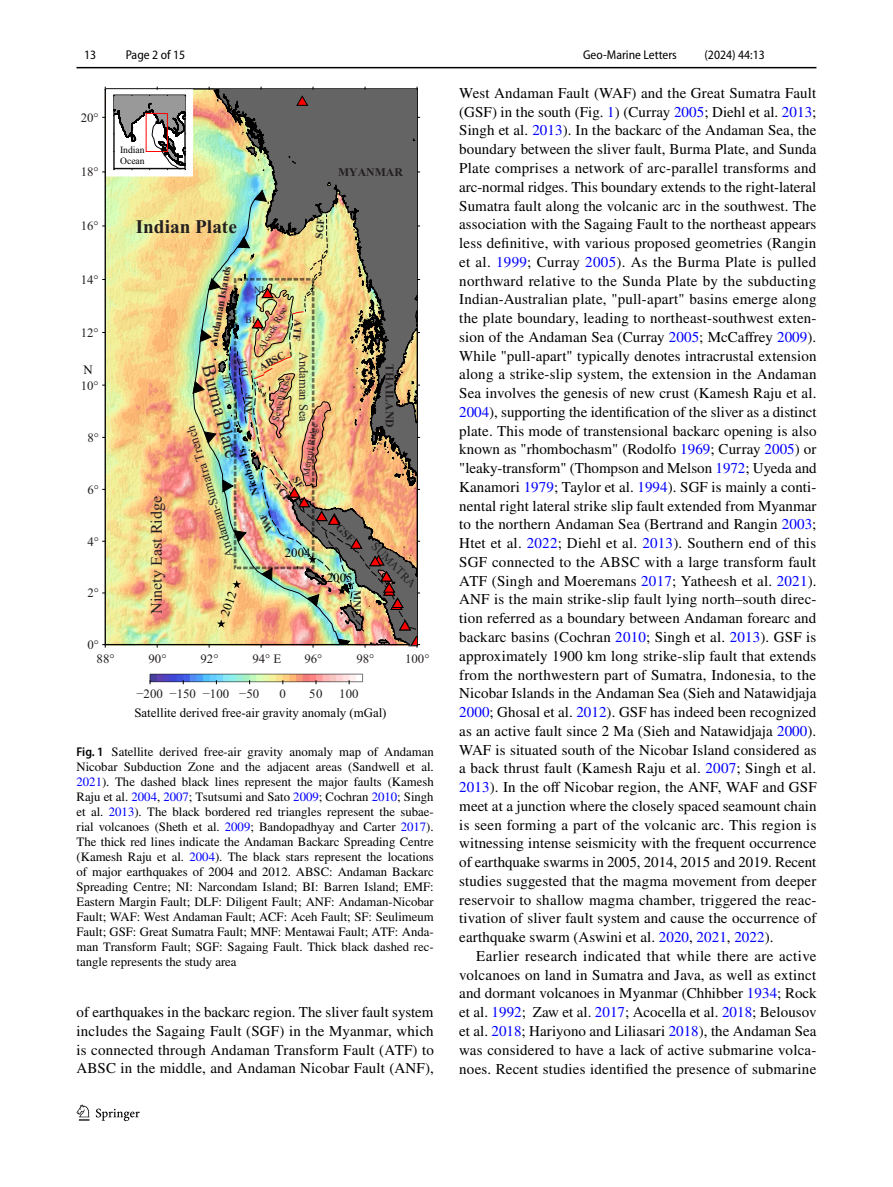
<style>
.page{position:relative;width:893px;height:1187px;background:#fff}
.page>*{position:absolute;margin:0;border:0;box-sizing:border-box;transform-origin:0 0}
.t1{font:700 19.2px "Times New Roman";color:#231f20}
.t2{font:19.2px "Times New Roman PSMT2";color:#231f20}
.t3{font:16.05px "Times New Roman PSMT2";color:#231f20}
.t4{font:15px/18.8px "STIX";letter-spacing:.01em;color:#000;text-align:justify}
.t5{font:12.9px "Times New Roman PSMT2";color:#000}
.t6{font:12.9px "Times New Roman";color:#231f20}
.t7{font:12.9px "Times New Roman PSMT2";color:#231f20}
.t8{font:12.75px/15px "STIX";color:#000;text-align:justify}
.t9{font:semi-condensed 12.75px "Myriad Pro";color:#000}
.t10{font:12.45px "Times New Roman PSMT2";color:#231f20}
.t11{font:700 11.7px "Times New Roman";color:#231f20}
.t12{font:11.7px "Times New Roman PSMT2";color:#231f20}
.t13{font:700 10.65px "Times New Roman";color:#231f20}
.t14{font:700 10.65px "Times New Roman";color:#000}
.t15{font:9.75px "Times New Roman PSMT2";color:#231f20}
.t16{font:9.6px "Times New Roman PSMT2";color:#231f20}
.t17{font:9.6px/11.6px "Times New Roman PSMT2";color:#000}
.s1{font-family:"Myriad Pro";font-weight:600;font-stretch:semi-condensed}
.s2{color:#00f}
</style>
<div class="page">
<hr style="left:77px;top:67px;width:739px;height:1px;background:#000">
<svg style="left:77px;top:1104px;width:12px;height:16px"></svg>
<svg style="left:96px;top:1108px;width:44px;height:12px"></svg>
<img style="left:105px;top:646px;width:313px;height:38px">
<svg style="left:104px;top:88px;width:110px;height:558px;background:#eed490"></svg>
<svg style="left:214px;top:88px;width:204px;height:558px;background:#73756b"></svg>
<svg style="left:193px;top:194px;width:148px;height:451px;background:#bab485"></svg>
<svg style="left:254px;top:189px;width:13px;height:13px"></svg>
<svg style="left:337px;top:638px;width:14px;height:7px"></svg>
<svg style="left:228px;top:313px;width:190px;height:319px;background:#b28f70"></svg>
<svg style="left:217px;top:619px;width:9px;height:8px"></svg>
<svg style="left:295px;top:87px;width:19px;height:19px"></svg>
<svg style="left:398px;top:619px;width:22px;height:28px"></svg>
<svg style="left:113px;top:87px;width:74px;height:83px"></svg>
<img style="left:192px;top:213px;width:212px;height:397px">
<p class="t9" style="left:84px;top:48px;width:14px">13</p>
<p class="t9" style="left:126px;top:48px;width:61px">Page 2 of 15</p>
<p class="t9" style="left:583px;top:48px;width:95px">Geo-Marine Letters</p>
<p class="t9" style="left:704px;top:48px;width:62px">(2024) 44:13</p>
<p class="t6" style="left:81px;top:113px;width:19px">20°</p>
<p class="t6" style="left:81px;top:167px;width:19px">18°</p>
<p class="t6" style="left:81px;top:221px;width:19px">16°</p>
<p class="t6" style="left:81px;top:275px;width:19px">14°</p>
<p class="t6" style="left:81px;top:328px;width:19px">12°</p>
<p class="t5" style="left:84px;top:365px;width:11px">N</p>
<p class="t6" style="left:81px;top:380px;width:19px">10°</p>
<p class="t6" style="left:87px;top:433px;width:13px">8°</p>
<p class="t6" style="left:87px;top:485px;width:13px">6°</p>
<p class="t6" style="left:87px;top:536px;width:13px">4°</p>
<p class="t6" style="left:87px;top:588px;width:13px">2°</p>
<p class="t6" style="left:87px;top:640px;width:13px">0°</p>
<p class="t17" style="left:120px;top:145px;width:26px">Indian<br>Ocean</p>
<p class="t1" style="left:136px;top:212px;width:103px">Indian Plate</p>
<p class="t11" style="left:338px;top:163px;width:66px">MYANMAR</p>
<p class="t3" style="left:151px;top:613px;width:119px;rotate:-90deg">Ninety East Ridge</p>
<p class="t13" style="left:206px;top:344px;width:82px;rotate:-80deg">Andaman Islands</p>
<p class="t16" style="left:254px;top:287px;width:12px">NI</p>
<p class="t16" style="left:246px;top:316px;width:11px">BI</p>
<p class="t15" style="left:257px;top:347px;width:50px;rotate:-60deg">Alcock Rise</p>
<p class="t13" style="left:256px;top:361px;width:30px;rotate:-30deg">ABSC</p>
<p class="t10" style="left:308px;top:352px;width:71px;rotate:90deg">Andaman Sea</p>
<p class="t2" style="left:215px;top:363px;width:97px;rotate:75deg">Burma Plate</p>
<p class="t15" style="left:272px;top:420px;width:48px;rotate:-75deg">Sewell Rise</p>
<p class="t16" style="left:302px;top:475px;width:55px;rotate:-80deg">Mergui Ridge</p>
<p class="t7" style="left:226px;top:558px;width:138px;rotate:-107deg">Andaman-Sumatra Trench</p>
<p class="t14" style="left:248px;top:497px;width:52px;rotate:-108deg">Nicobar Is.</p>
<p class="t5" style="left:285px;top:547px;width:27px">2004</p>
<p class="t5" style="left:220px;top:614px;width:27px;rotate:-71deg">2012</p>
<p class="t5" style="left:327px;top:573px;width:27px">2005</p>
<p class="t13" style="left:365px;top:590px;width:26px;rotate:90deg">MNF</p>
<p class="t11" style="left:398px;top:364px;width:65px;rotate:90deg">THAILAND</p>
<p class="t12" style="left:376px;top:541px;width:59px;rotate:45deg">SUMATRA</p>
<p class="t6" style="left:97px;top:653px;width:19px">88°</p>
<p class="t6" style="left:149px;top:653px;width:19px">90°</p>
<p class="t6" style="left:200px;top:653px;width:19px">92°</p>
<p class="t6" style="left:252px;top:653px;width:31px">94° E</p>
<p class="t6" style="left:304px;top:653px;width:19px">96°</p>
<p class="t6" style="left:356px;top:653px;width:19px">98°</p>
<p class="t6" style="left:405px;top:653px;width:26px">100°</p>
<p class="t7" style="left:136px;top:689px;width:124px">−200 −150 −100 −50</p>
<p class="t7" style="left:280px;top:689px;width:8px">0</p>
<p class="t7" style="left:309px;top:689px;width:15px">50</p>
<p class="t7" style="left:339px;top:689px;width:21px">100</p>
<p class="t5" style="left:134px;top:708px;width:254px">Satellite derived free-air gravity anomaly (mGal)</p>
<p class="t8" style="left:77px;top:745px;width:359px"><span class="s1">Fig. 1</span> Satellite derived free-air gravity anomaly map of Andaman Nicobar Subduction Zone and the adjacent areas (Sandwell et al.<br><span class="s2">2021</span>). The dashed black lines represent the major faults (Kamesh Raju et al. <span class="s2">2004</span>, <span class="s2">2007</span>; Tsutsumi and Sato <span class="s2">2009</span>; Cochran <span class="s2">2010</span>; Singh et al. <span class="s2">2013</span>). The black bordered red triangles represent the subae&shy;rial volcanoes (Sheth et al. <span class="s2">2009</span>; Bandopadhyay and Carter <span class="s2">2017</span>).<br>The thick red lines indicate the Andaman Backarc Spreading Centre (Kamesh Raju et al. <span class="s2">2004</span>). The black stars represent the locations of major earthquakes of 2004 and 2012. ABSC: Andaman Backarc Spreading Centre; NI: Narcondam Island; BI: Barren Island; EMF:<br>Eastern Margin Fault; DLF: Diligent Fault; ANF: Andaman-Nicobar Fault; WAF: West Andaman Fault; ACF: Aceh Fault; SF: Seulimeum Fault; GSF: Great Sumatra Fault; MNF: Mentawai Fault; ATF: Anda&shy;man Transform Fault; SGF: Sagaing Fault. Thick black dashed rec&shy;tangle represents the study area</p>
<p class="t4" style="left:77px;top:1003px;width:359px">of earthquakes in the backarc region. The sliver fault system includes the Sagaing Fault (SGF) in the Myanmar, which is connected through Andaman Transform Fault (ATF) to ABSC in the middle, and Andaman Nicobar Fault (ANF),</p>
<p class="t4" style="left:459px;top:84px;width:359px">West Andaman Fault (WAF) and the Great Sumatra Fault (GSF) in the south (Fig. <span class="s2">1</span>) (Curray <span class="s2">2005</span>; Diehl et al. <span class="s2">2013</span>; Singh et al. <span class="s2">2013</span>). In the backarc of the Andaman Sea, the boundary between the sliver fault, Burma Plate, and Sunda Plate comprises a network of arc-parallel transforms and arc-normal ridges. This boundary extends to the right-lateral Sumatra fault along the volcanic arc in the southwest. The association with the Sagaing Fault to the northeast appears less definitive, with various proposed geometries (Rangin et al. <span class="s2">1999</span>; Curray <span class="s2">2005</span>). As the Burma Plate is pulled northward relative to the Sunda Plate by the subducting Indian-Australian plate, "pull-apart" basins emerge along the plate boundary, leading to northeast-southwest exten&shy;sion of the Andaman Sea (Curray <span class="s2">2005</span>; McCaffrey <span class="s2">2009</span>).<br>While "pull-apart" typically denotes intracrustal extension along a strike-slip system, the extension in the Andaman Sea involves the genesis of new crust (Kamesh Raju et al.<br><span class="s2">2004</span>), supporting the identification of the sliver as a distinct plate. This mode of transtensional backarc opening is also known as "rhombochasm" (Rodolfo <span class="s2">1969</span>; Curray <span class="s2">2005</span>) or "leaky-transform" (Thompson and Melson <span class="s2">1972</span>; Uyeda and Kanamori <span class="s2">1979</span>; Taylor et al. <span class="s2">1994</span>). SGF is mainly a conti&shy;nental right lateral strike slip fault extended from Myanmar to the northern Andaman Sea (Bertrand and Rangin <span class="s2">2003</span>; Htet et al. <span class="s2">2022</span>; Diehl et al. <span class="s2">2013</span>). Southern end of this SGF connected to the ABSC with a large transform fault ATF (Singh and Moeremans <span class="s2">2017</span>; Yatheesh et al. <span class="s2">2021</span>).<br>ANF is the main strike-slip fault lying north–south direc&shy;tion referred as a boundary between Andaman forearc and backarc basins (Cochran <span class="s2">2010</span>; Singh et al. <span class="s2">2013</span>). GSF is approximately 1900 km long strike-slip fault that extends from the northwestern part of Sumatra, Indonesia, to the Nicobar Islands in the Andaman Sea (Sieh and Natawidjaja <span class="s2">2000</span>; Ghosal et al. <span class="s2">2012</span>). GSF has indeed been recognized as an active fault since 2 Ma (Sieh and Natawidjaja <span class="s2">2000</span>).<br>WAF is situated south of the Nicobar Island considered as a back thrust fault (Kamesh Raju et al. <span class="s2">2007</span>; Singh et al.<br><span class="s2">2013</span>). In the off Nicobar region, the ANF, WAF and GSF meet at a junction where the closely spaced seamount chain is seen forming a part of the volcanic arc. This region is witnessing intense seismicity with the frequent occurrence of earthquake swarms in 2005, 2014, 2015 and 2019. Recent studies suggested that the magma movement from deeper reservoir to shallow magma chamber, triggered the reac&shy;tivation of sliver fault system and cause the occurrence of earthquake swarm (Aswini et al. <span class="s2">2020</span>, <span class="s2">2021</span>, <span class="s2">2022</span>).</p>
<p class="t4" style="left:459px;top:947px;width:359px;text-indent:17px">Earlier research indicated that while there are active volcanoes on land in Sumatra and Java, as well as extinct and dormant volcanoes in Myanmar (Chhibber <span class="s2">1934</span>; Rock et al. <span class="s2">1992</span>; Zaw et al. <span class="s2">2017</span>; Acocella et al. <span class="s2">2018</span>; Belousov et al. <span class="s2">2018</span>; Hariyono and Liliasari <span class="s2">2018</span>), the Andaman Sea was considered to have a lack of active submarine volca&shy;noes. Recent studies identified the presence of submarine</p>
</div>
